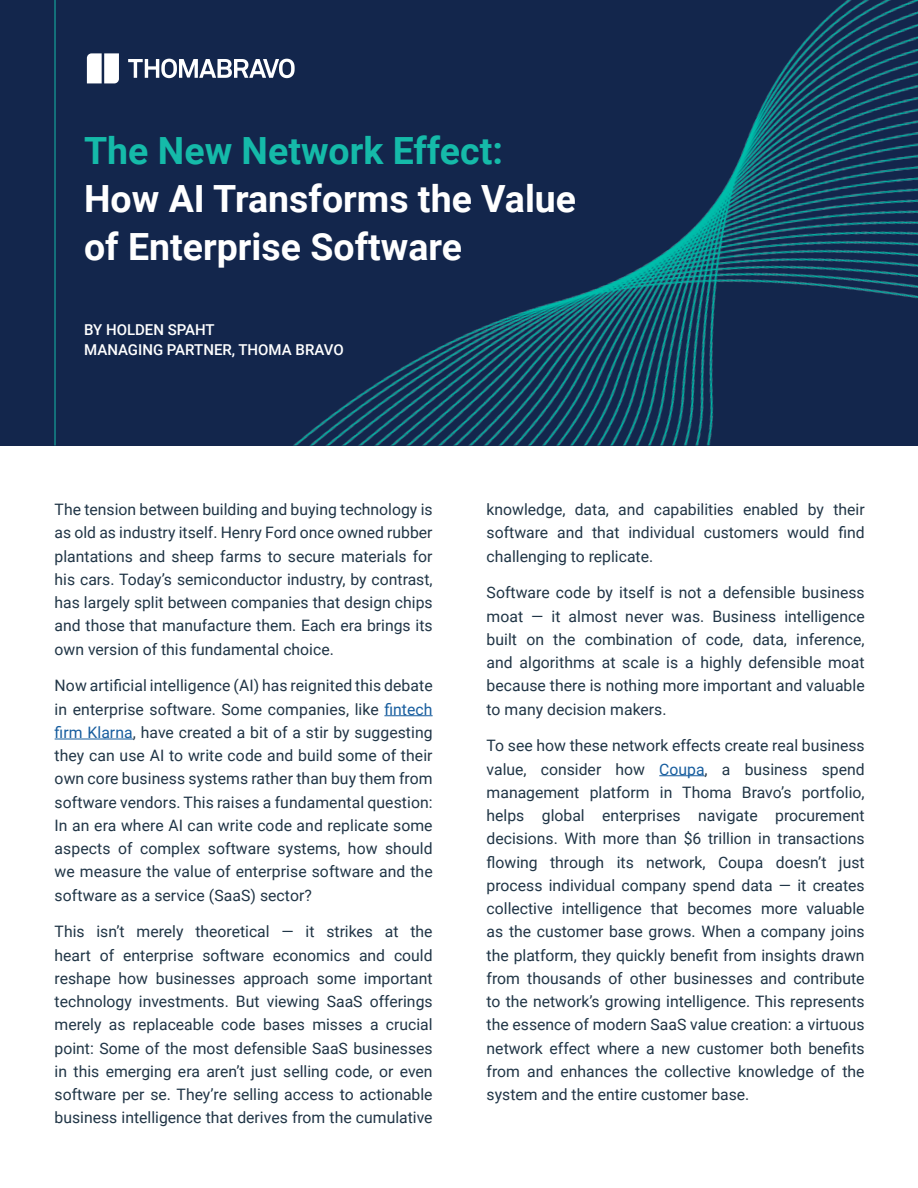
<style>
.page{position:relative;width:918px;height:1188px;background:#fff}
.page>*{position:absolute;margin:0;border:0;box-sizing:border-box;transform-origin:0 0}
.t1{font:700 37.5px/48px "Roboto";color:#fff}
.t2{font:15.75px/23.2px "Roboto";color:#203546;text-align:justify}
.t3{font:500 15px/19.5px "Roboto";color:#fff}
.s1{color:#15baa9}
.s2{color:#175d9e}
</style>
<div class="page">
<div style="left:0;top:0;width:918px;height:446px;background:#13264c"></div>
<hr style="left:384px;top:715px;width:49px;height:1px;background:#175d9e">
<hr style="left:55px;top:739px;width:78px;height:1px;background:#175d9e">
<hr style="left:659px;top:775px;width:46px;height:1px;background:#175d9e">
<hr style="left:55px;top:0;width:1px;height:446px;background:#15baa9">
<img style="left:285px;top:0;width:633px;height:446px">
<svg style="left:87px;top:53px;width:32px;height:30px"></svg>
<svg style="left:128px;top:59px;width:167px;height:19px"></svg>
<p class="t1" style="left:84px;top:125px;width:494px"><span class="s1">The New Network Effect:<br></span>How AI Transforms the Value of Enterprise Software</p>
<p class="t3" style="left:84px;top:320px;width:261px">BY HOLDEN SPAHT<br>MANAGING PARTNER, THOMA BRAVO</p>
<p class="t2" style="left:55px;top:497px;width:380px">The tension between building and buying technology is as old as industry itself. Henry Ford once owned rubber plantations and sheep farms to secure materials for his cars. Today’s semiconductor industry, by contrast, has largely split between companies that design chips and those that manufacture them. Each era brings its own version of this fundamental choice.</p>
<p class="t2" style="left:55px;top:674px;width:380px">Now artificial intelligence (AI) has reignited this debate in enterprise software. Some companies, like <span class="s2">fintech firm Klarna</span>, have created a bit of a stir by suggesting they can use AI to write code and build some of their own core business systems rather than buy them from software vendors. This raises a fundamental question:<br>In an era where AI can write code and replicate some aspects of complex software systems, how should we measure the value of enterprise software and the software as a service (SaaS) sector?</p>
<p class="t2" style="left:55px;top:920px;width:380px">This isn’t merely theoretical — it strikes at the heart of enterprise software economics and could reshape how businesses approach some important technology investments. But viewing SaaS offerings merely as replaceable code bases misses a crucial point: Some of the most defensible SaaS businesses in this emerging era aren’t just selling code, or even software per se. They’re selling access to actionable business intelligence that derives from the cumulative</p>
<p class="t2" style="left:487px;top:497px;width:380px">knowledge, data, and capabilities enabled by their software and that individual customers would find challenging to replicate.</p>
<p class="t2" style="left:487px;top:581px;width:380px">Software code by itself is not a defensible business moat — it almost never was. Business intelligence built on the combination of code, data, inference, and algorithms at scale is a highly defensible moat because there is nothing more important and valuable to many decision makers.</p>
<p class="t2" style="left:487px;top:734px;width:380px">To see how these network effects create real business value, consider how <span class="s2">Coupa</span>, a business spend management platform in Thoma Bravo’s portfolio, helps global enterprises navigate procurement decisions. With more than $6 trillion in transactions flowing through its network, Coupa doesn’t just process individual company spend data — it creates collective intelligence that becomes more valuable as the customer base grows. When a company joins the platform, they quickly benefit from insights drawn from thousands of other businesses and contribute to the network’s growing intelligence. This represents the essence of modern SaaS value creation: a virtuous network effect where a new customer both benefits from and enhances the collective knowledge of the system and the entire customer base.</p>
</div>
